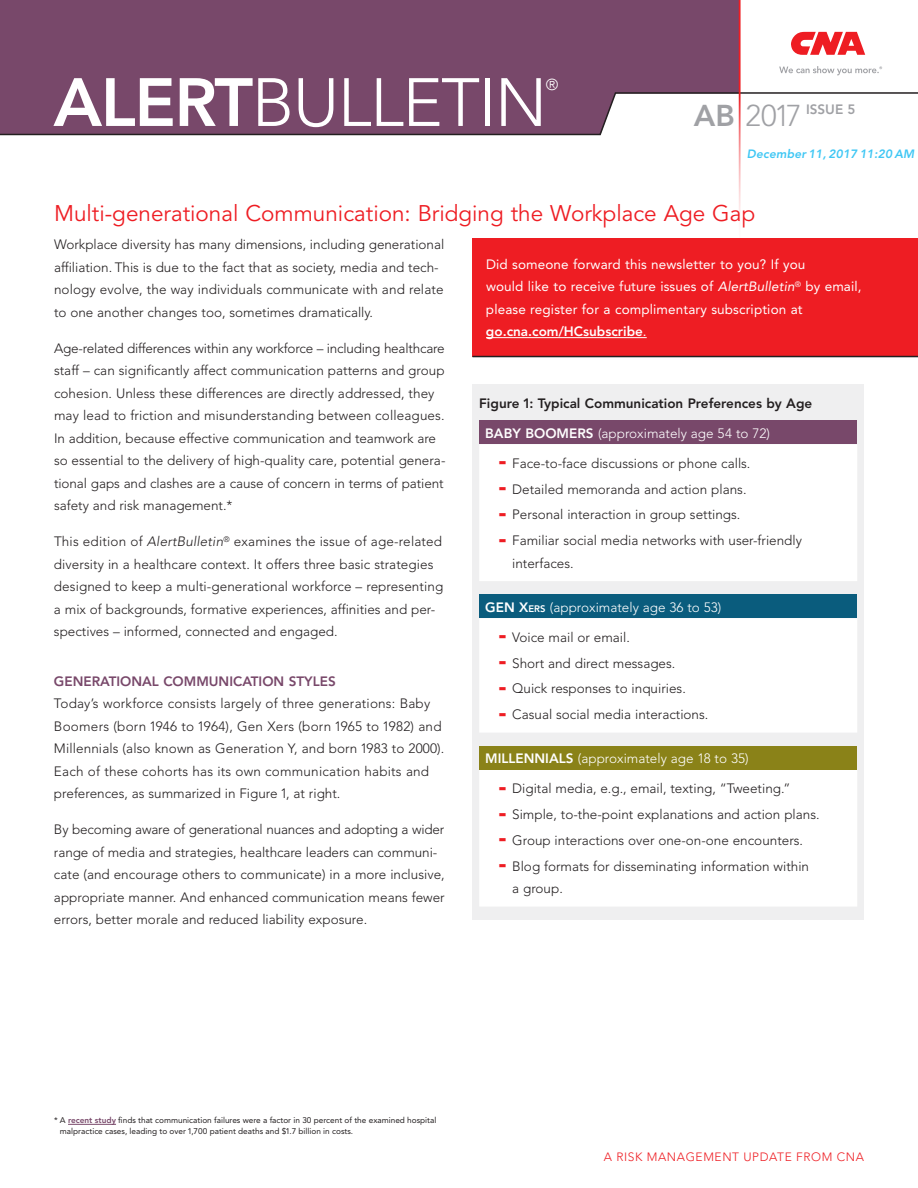
<style>
.page{position:relative;width:918px;height:1188px;background:#fff}
.page>*{position:absolute;margin:0;border:0;box-sizing:border-box;transform-origin:0 0}
.t1{font:300 67.5px "Avenir";letter-spacing:-.02em;color:#fff}
.t2{font:300 30px "Avenir";color:#a0a1a5}
.t3{font:22.5px "Avenir";color:#ee1d23}
.t4{font:300 15.75px "Avenir";color:#fff}
.t5{font:300 13.5px/22.5px "Avenir";color:#231f20}
.t6{font:13.5px/22.5px "Avenir";letter-spacing:.01em;color:#fff}
.t7{font:800 13.5px/29.5px "Avenir";color:#231f20}
.t8{font:300 13.5px "Avenir";color:#fff}
.t9{font:800 13.5px "Avenir";color:#78486a}
.t10{font:800 13.5px "Avenir";color:#a0a1a5}
.t11{font:300 12px "Avenir";letter-spacing:.05em;color:#ee1d23}
.t12{font:italic 800 12px "Avenir";letter-spacing:.01em;color:#40c7f4}
.t13{font:8.25px/10.5px "Avenir";color:#231f20}
.s1{font-weight:800}
.s2{font-style:italic}
.s3{color:#fff}
.s4{font-weight:300;color:#fff}
.s5{font-weight:900;font-size:25.5px;color:#ee1d23}
.s6{font-weight:800;font-size:9.45px}
.s7{font-weight:800;color:#78486a}
</style>
<div class="page">
<div style="left:0;top:0;width:739px;height:91px;background:#78486a"></div>
<svg style="left:0;top:91px;width:918px;height:45px"></svg>
<hr style="left:739px;top:0;width:2px;height:257px;background:#ee1d23">
<svg style="left:779px;top:66px;width:103px;height:9px"></svg>
<svg style="left:791px;top:32px;width:74px;height:23px"></svg>
<hr style="left:68px;top:1124px;width:48px;height:1px;background:#78486a">
<div style="left:472px;top:238px;width:446px;height:119px;background:#ee1d23"></div>
<hr style="left:472px;top:356px;width:446px;height:1px;background:#231f20">
<hr style="left:486px;top:337px;width:161px;height:1px;background:#fff">
<div style="left:472px;top:384px;width:392px;height:536px;background:#efeff0"></div>
<div style="left:479px;top:421px;width:378px;height:23px;background:#78486a"></div>
<div style="left:479px;top:444px;width:378px;height:462px;background:#fff"></div>
<div style="left:479px;top:595px;width:378px;height:23px;background:#0a5c7d"></div>
<div style="left:479px;top:746px;width:378px;height:24px;background:#8a8218"></div>
<h1 class="t1" style="left:53px;top:63px;width:495px"><span class="s1">ALERT</span>BULLETIN</h1>
<p class="t4" style="left:546px;top:75px;width:14px">®</p>
<h2 class="t2" style="left:694px;top:98px;width:110px"><span class="s1">AB</span> 2017</h2>
<p class="t10" style="left:806px;top:102px;width:51px">ISSUE 5</p>
<p class="t12" style="left:747px;top:146px;width:169px">December 11, 2017 11:20 AM</p>
<h3 class="t3" style="left:54px;top:200px;width:703px">Multi-generational Communication: Bridging the Workplace Age Gap</h3>
<p class="t6" style="left:486px;top:253px;width:377px">Did someone forward this newsletter to you? If you<br>would like to receive future issues of <span class="s2">AlertBulletin</span><sup>®</sup> by email, please register for a complimentary subscription at <span class="s1">go.cna.com/HCsubscribe</span>.</p>
<p class="t5" style="left:54px;top:233px;width:392px">Workplace diversity has many dimensions, including generational affiliation. This is due to the fact that as society, media and tech&shy;nology evolve, the way individuals communicate with and relate to one another changes too, sometimes dramatically.</p>
<p class="t5" style="left:54px;top:337px;width:393px">Age-related differences within any workforce – including healthcare staff – can significantly affect communication patterns and group cohesion. Unless these differences are directly addressed, they may lead to friction and misunderstanding between colleagues.<br>In addition, because effective communication and teamwork are so essential to the delivery of high-quality care, potential genera&shy;tional gaps and clashes are a cause of concern in terms of patient safety and risk management.*</p>
<p class="t5" style="left:54px;top:530px;width:391px">This edition of <span class="s2">AlertBulletin</span><sup>®</sup> examines the issue of age-related diversity in a healthcare context. It offers three basic strategies designed to keep a multi-generational workforce – representing a mix of backgrounds, formative experiences, affinities and per&shy;spectives – informed, connected and engaged.</p>
<p class="t9" style="left:54px;top:673px;width:283px">GENERATIONAL COMMUNICATION STYLES</p>
<p class="t5" style="left:54px;top:692px;width:392px">Today’s workforce consists largely of three generations: Baby Boomers (born 1946 to 1964), Gen Xers (born 1965 to 1982) and Millennials (also known as Generation Y, and born 1983 to 2000).<br>Each of these cohorts has its own communication habits and preferences, as summarized in Figure 1, at right.</p>
<p class="t5" style="left:54px;top:818px;width:392px">By becoming aware of generational nuances and adopting a wider range of media and strategies, healthcare leaders can communi&shy;cate (and encourage others to communicate) in a more inclusive, appropriate manner. And enhanced communication means fewer errors, better morale and reduced liability exposure.</p>
<p class="t7" style="left:485px;top:388px;width:329px;text-indent:-6px">Figure 1: Typical Communication Preferences by Age<br><span class="s3">BABY BOOMERS</span> <span class="s4">(approximately age 54 to 72)</span></p>
<p class="t5" style="left:499px;top:452px;width:253px"><span class="s5">-</span> Face-to-face discussions or phone calls.</p>
<p class="t5" style="left:499px;top:478px;width:249px"><span class="s5">-</span> Detailed memoranda and action plans.</p>
<p class="t5" style="left:499px;top:504px;width:243px"><span class="s5">-</span> Personal interaction in group settings.</p>
<p class="t5" style="left:512px;top:529px;width:291px;text-indent:-14px"><span class="s5">-</span> Familiar social media networks with user-friendly interfaces.</p>
<p class="t8" style="left:485px;top:599px;width:238px"><span class="s1">GEN X</span><span class="s6">ERS</span> (approximately age 36 to 53)</p>
<p class="t5" style="left:499px;top:626px;width:133px"><span class="s5">-</span> Voice mail or email.</p>
<p class="t5" style="left:499px;top:652px;width:178px"><span class="s5">-</span> Short and direct messages.</p>
<p class="t5" style="left:499px;top:678px;width:189px"><span class="s5">-</span> Quick responses to inquiries.</p>
<p class="t5" style="left:499px;top:703px;width:211px"><span class="s5">-</span> Casual social media interactions.</p>
<p class="t8" style="left:485px;top:750px;width:265px"><span class="s1">MILLENNIALS</span> (approximately age 18 to 35)</p>
<p class="t5" style="left:499px;top:777px;width:293px"><span class="s5">-</span> Digital media, e.g., email, texting, “Tweeting.”</p>
<p class="t5" style="left:499px;top:803px;width:322px"><span class="s5">-</span> Simple, to-the-point explanations and action plans.</p>
<p class="t5" style="left:499px;top:829px;width:306px"><span class="s5">-</span> Group interactions over one-on-one encounters.</p>
<p class="t5" style="left:512px;top:855px;width:298px;text-indent:-14px"><span class="s5">-</span> Blog formats for disseminating information within a group.</p>
<p class="t13" style="left:60px;top:1115px;width:378px;text-indent:-6px">* A <span class="s7">recent study</span> finds that communication failures were a factor in 30 percent of the examined hospital malpractice cases, leading to over 1,700 patient deaths and $1.7 billion in costs.</p>
<p class="t11" style="left:604px;top:1150px;width:262px">A RISK MANAGEMENT UPDATE FROM CNA</p>
</div>
